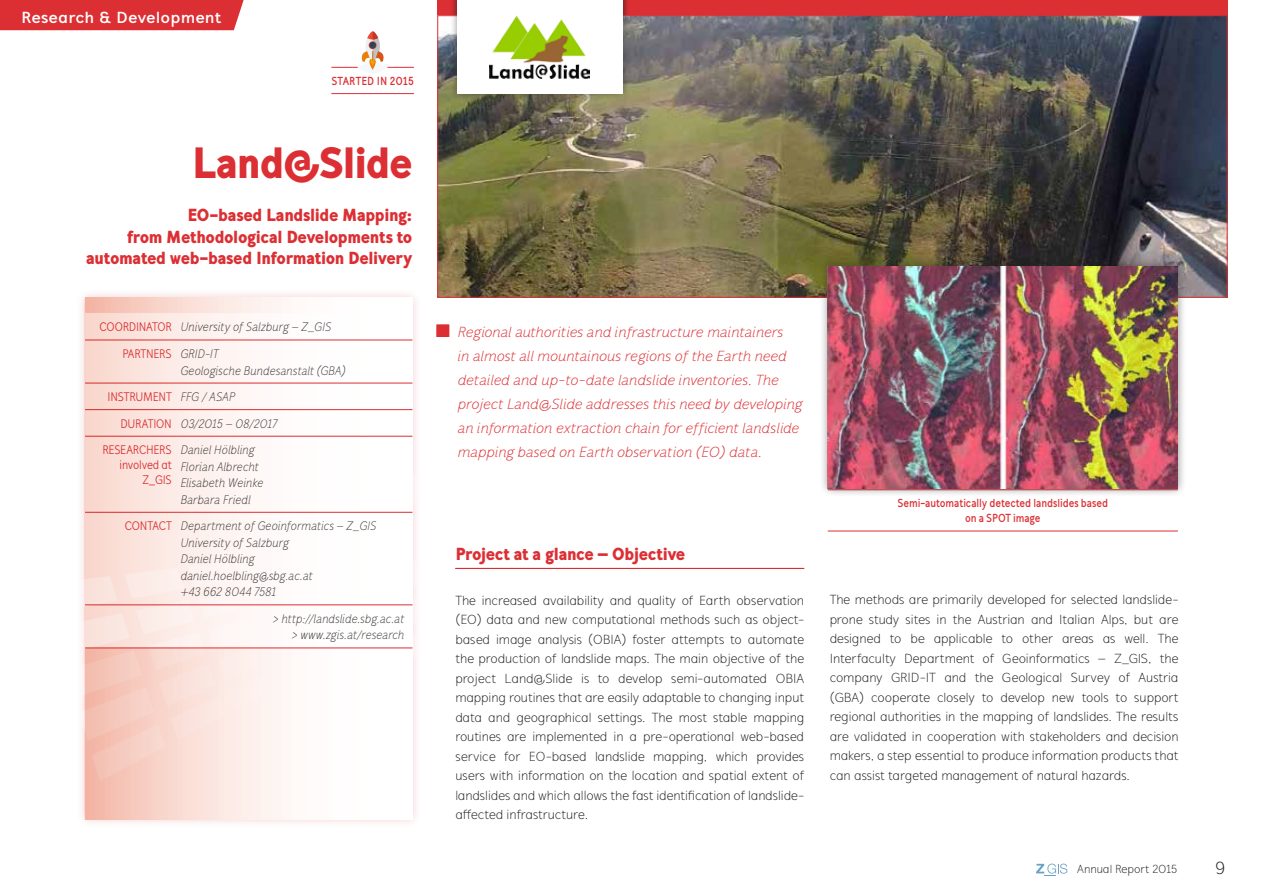
<style>
.page{position:relative;width:1263px;height:893px;background:#fff}
.page>*{position:absolute;margin:0;border:0;box-sizing:border-box;transform-origin:0 0}
.t1{font:900 45px "Mucho Sans";letter-spacing:-.025em;color:#dc2f34}
.t2{font:900 18px/21.6px "Mucho Sans";letter-spacing:-.02em;color:#dc2f34;text-align:right}
.t3{font:300 18px "Mucho Sans";color:#1d1d1b}
.t4{font:700 16.5px "Mucho Sans";letter-spacing:.005em;color:#fff;scale:1.1 1}
.t5{font:italic 300 15px/24px "Mucho Sans";color:#dc2f34}
.t6{font:300 13.5px/19.5px "Mucho Sans";color:#1d1d1b;text-align:justify}
.t7{font:italic 300 12.75px/16.5px "Mucho Sans";letter-spacing:.015em;color:#3c3c3b;scale:.9 1}
.t8{font:12.75px/14.7px "Mucho Sans";letter-spacing:-.02em;color:#dc2f34;text-align:right;scale:.9 1}
.t9{font:italic 300 12.75px "Mucho Sans";letter-spacing:-.01em;color:#3c3c3b;scale:.9 1}
.t10{font:700 12px/15px "Mucho Sans";letter-spacing:-.005em;color:#dc2f34;text-align:center;scale:.9 1}
.t11{font:300 12px "Mucho Sans";letter-spacing:-.005em;color:#1d1d1b}
.s1{font-weight:400;font-style:normal;color:#dc2f34}
.s2{font-weight:300;font-style:italic;color:#3c3c3b}
</style>
<div class="page">
<img style="left:0;top:0;width:1228px;height:876px">
<p class="t4" style="left:21px;top:7px;width:184px">Research &amp; Development</p>
<p class="t10" style="left:331px;top:73px;width:93px">STARTED IN 2015</p>
<h1 class="t1" style="left:192px;top:135px;width:222px">Land@Slide</h1>
<h2 class="t2" style="left:86px;top:204px;width:328px">EO-based Landslide Mapping:<br>from Methodological Developments to automated web-based Information Delivery</h2>
<p class="t7" style="left:122px;top:314px;width:233px;line-height:26.5px;text-indent:-23px"><span class="s1">COORDINATOR</span> University of Salzburg – Z_GIS<br><span class="s1">PARTNERS</span> GRID-IT</p>
<p class="t7" style="left:180px;top:362px;width:185px">Geologische Bundesanstalt (GBA)</p>
<p class="t8" style="left:108px;top:389px;width:143px">INSTRUMENT <span class="s2">FFG / ASAP</span></p>
<p class="t9" style="left:120px;top:416px;width:176px"><span class="s1">DURATION</span> 03/2015 – 08/2017</p>
<p class="t8" style="left:102px;top:443px;width:79px">RESEARCHERS</p>
<p class="t8" style="left:120px;top:457px;width:60px">involved at<br>Z_GIS</p>
<p class="t7" style="left:180px;top:442px;width:94px">Daniel Hölbling<br>Florian Albrecht<br>Elisabeth Weinke<br>Barbara Friedl</p>
<p class="t7" style="left:180px;top:518px;width:219px;text-indent:-55px"><span class="s1">CONTACT</span> Department of Geoinformatics – Z_GIS<br>University of Salzburg<br>Daniel Hölbling daniel.hoelbling@sbg.ac.at<br>+43 662 8044 7581</p>
<p class="t7" style="left:273px;top:610px;width:147px;text-align:right">&gt; http://landslide.sbg.ac.at &gt; www.zgis.at/research</p>
<p class="t5" style="left:457px;top:320px;width:347px;text-indent:-21px">■ Regional authorities and infrastructure maintainers<br>in almost all mountainous regions of the Earth need detailed and up-to-date landslide inventories. The project Land@Slide addresses this need by developing an information extraction chain for efficient landslide mapping based on Earth observation (EO) data.</p>
<p class="t10" style="left:897px;top:495px;width:235px">Semi-automatically detected landslides based on a SPOT image</p>
<h2 class="t2" style="left:455px;top:542px;width:231px">Project at a glance – Objective</h2>
<p class="t6" style="left:455px;top:590px;width:350px">The increased availability and quality of Earth observation (EO) data and new computational methods such as object&shy;based image analysis (OBIA) foster attempts to automate the production of landslide maps. The main objective of the project Land@Slide is to develop semi-automated OBIA mapping routines that are easily adaptable to changing input data and geographical settings. The most stable mapping routines are implemented in a pre-operational web-based service for EO-based landslide mapping, which provides users with information on the location and spatial extent of landslides and which allows the fast identification of landslide&shy;affected infrastructure.</p>
<p class="t6" style="left:830px;top:590px;width:350px">The methods are primarily developed for selected landslide&shy;prone study sites in the Austrian and Italian Alps, but are designed to be applicable to other areas as well. The Interfaculty Department of Geoinformatics – Z_GIS, the company GRID-IT and the Geological Survey of Austria (GBA) cooperate closely to develop new tools to support regional authorities in the mapping of landslides. The results are validated in cooperation with stakeholders and decision makers, a step essential to produce information products that can assist targeted management of natural hazards.</p>
<p class="t11" style="left:1077px;top:862px;width:102px">Annual Report 2015</p>
<h2 class="t3" style="left:1215px;top:857px;width:12px">9</h2>
</div>
